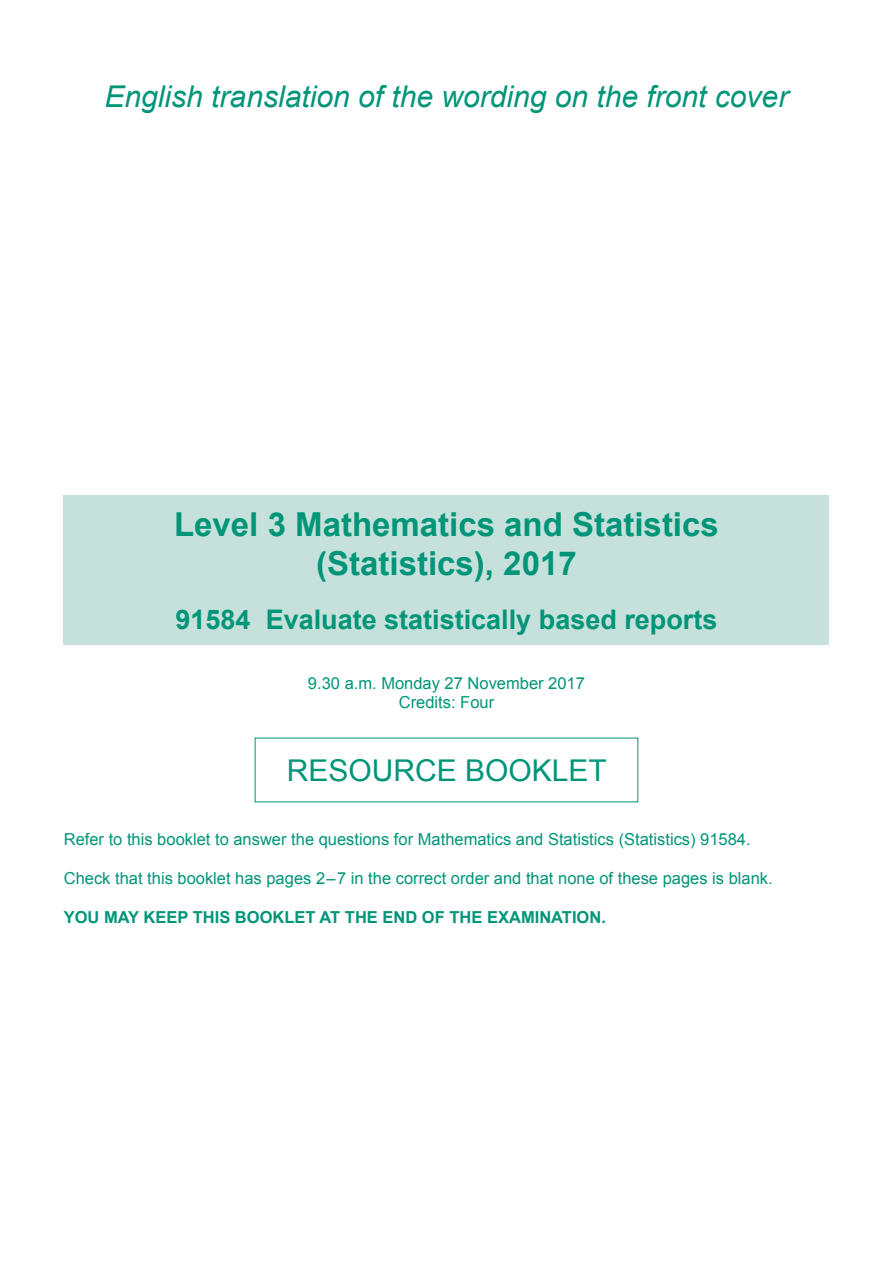
<style>
.page{position:relative;width:893px;height:1263px;background:#fff}
.page>*{position:absolute;margin:0;border:0;box-sizing:border-box;transform-origin:0 0}
.t1{font:700 33px/39.6px "Arial";color:#009578;text-align:center}
.Inline_frame{font:italic 30px "Arial";color:#009578}
.t2{font:30px "Arial";color:#009578}
.t3{font:700 27px "Arial";color:#009578}
.Instructions{font:16.5px "Arial";color:#009578}
.Instructions-2{font:700 16.5px "Arial";color:#009578}
.Exam_date___Credits{font:16.5px/19.8px "Arial";color:#009578;text-align:center}
</style>
<div class="page">
<div style="left:64px;top:495px;width:765px;height:150px;background:#c6e1db"></div>
<p class="Inline_frame" style="left:105px;top:77px;width:685px">English translation of the wording on the front cover</p>
<p class="t1" style="left:174px;top:505px;width:546px">Level 3 Mathematics and Statistics (Statistics), 2017</p>
<p class="t3" style="left:176px;top:601px;width:543px">91584 Evaluate statistically based reports</p>
<p class="Exam_date___Credits" style="left:308px;top:673px;width:278px">9.30 a.m. Monday 27 November 2017<br>Credits: Four</p>
<p class="t2" style="left:287px;top:751px;width:322px">RESOURCE BOOKLET</p>
<p class="Instructions" style="left:64px;top:829px;width:688px">Refer to this booklet to answer the questions for Mathematics and Statistics (Statistics) 91584.</p>
<p class="Instructions" style="left:64px;top:868px;width:710px">Check that this booklet has pages 2 – 7 in the correct order and that none of these pages is blank.</p>
<p class="Instructions-2" style="left:64px;top:906px;width:544px">YOU MAY KEEP THIS BOOKLET AT THE END OF THE EXAMINATION.</p>
</div>
